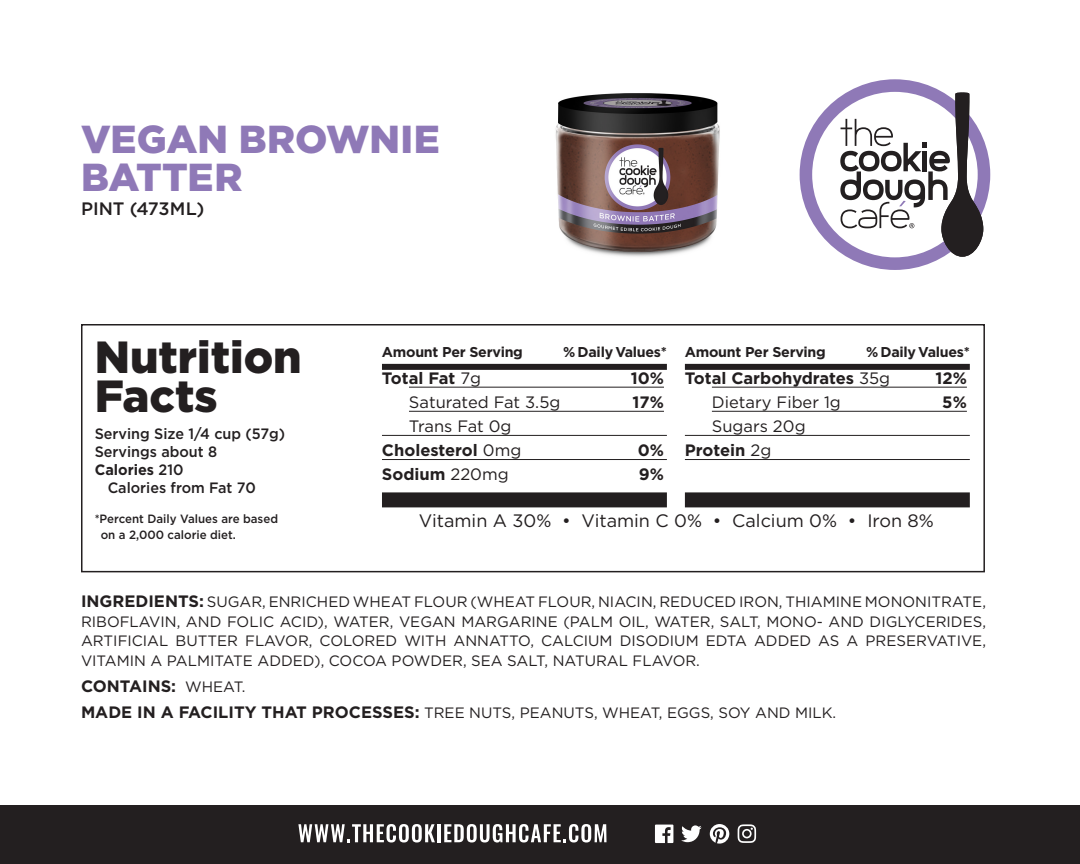
<style>
.page{position:relative;width:1080px;height:864px;background:#fff}
.page>*{position:absolute;margin:0;border:0;box-sizing:border-box;transform-origin:0 0}
.t1{font:900 45px "Gotham";color:#231f20}
.t2{font:900 39px/37.5px "Gotham";color:#8f79b7}
.vitamin{font:18px "Gotham";color:#231f20}
.Net_weight{font:500 18px "Gotham";color:#231f20}
.bold___with_Rule_ind{font:16.5px "Gotham";color:#231f20}
.bold___with_Rule{font:700 16.5px "Gotham";color:#231f20}
.bold___Top_line{font:700 16.5px "Gotham";color:#231f20}
.ingredients{font:700 16.5px "Gotham";color:#231f20}
.bold___with_Rule_ind-2{font:700 16.5px "Gotham";color:#231f20}
.ingredients-2{font:15px/19.5px "Gotham";color:#231f20;text-align:justify}
.serving_size{font:500 15px "Gotham";color:#231f20;scale:.96 1}
.serving_size-2{font:700 15px "Gotham";color:#231f20;scale:.96 1}
.amount_per{font:700 14.25px "Gotham";letter-spacing:-.02em;color:#231f20}
.Percent{font:500 12px/16.5px "Gotham";color:#231f20;scale:.96 1}
.s1{font-weight:400}
.s2{font-weight:500}
.s3{font-weight:700;font-size:16.5px}
.s4{font-weight:400;font-size:15px}
</style>
<div class="page">
<div style="left:0;top:806px;width:1080px;height:58px;background:#231f20"></div>
<svg style="left:298px;top:824px;width:137px;height:19px"></svg>
<hr style="left:437px;top:824px;width:4px;height:18px;background:#fff">
<svg style="left:444px;top:824px;width:163px;height:19px"></svg>
<svg style="left:655px;top:825px;width:18px;height:18px"></svg>
<svg style="left:681px;top:825px;width:21px;height:17px"></svg>
<svg style="left:710px;top:824px;width:19px;height:20px"></svg>
<svg style="left:738px;top:824px;width:18px;height:19px"></svg>
<svg style="left:779px;top:167px;width:212px;height:268px"></svg>
<svg style="left:800px;top:79px;width:190px;height:191px"></svg>
<div style="left:81px;top:324px;width:904px;height:248px;border:2px solid #231f20"></div>
<div style="left:382px;top:364px;width:285px;height:6px;background:#231f20"></div>
<hr style="left:409px;top:387px;width:255px;height:1px;background:#231f20">
<hr style="left:409px;top:411px;width:255px;height:1px;background:#231f20">
<hr style="left:382px;top:435px;width:285px;height:1px;background:#231f20">
<hr style="left:382px;top:459px;width:285px;height:1px;background:#231f20">
<div style="left:382px;top:492px;width:285px;height:15px;background:#231f20"></div>
<div style="left:685px;top:364px;width:285px;height:6px;background:#231f20"></div>
<hr style="left:712px;top:387px;width:255px;height:1px;background:#231f20">
<hr style="left:712px;top:411px;width:255px;height:1px;background:#231f20">
<hr style="left:685px;top:435px;width:285px;height:1px;background:#231f20">
<hr style="left:685px;top:459px;width:285px;height:1px;background:#231f20">
<div style="left:685px;top:492px;width:285px;height:15px;background:#231f20"></div>
<img style="left:555px;top:93px;width:165px;height:164px">
<p class="t2" style="left:81px;top:120px;width:360px">VEGAN BROWNIE<br>BATTER</p>
<p class="Net_weight" style="left:81px;top:197px;width:125px">PINT (473ML)</p>
<h1 class="t1" style="left:95px;top:326px;width:209px">Nutrition</h1>
<h1 class="t1" style="left:95px;top:365px;width:125px">Facts</h1>
<p class="amount_per" style="left:382px;top:343px;width:142px">Amount Per Serving</p>
<p class="amount_per" style="left:563px;top:343px;width:105px">% Daily Values*</p>
<p class="bold___Top_line" style="left:382px;top:367px;width:101px">Total Fat <span class="s1">7g</span></p>
<p class="bold___Top_line" style="left:631px;top:367px;width:35px">10%</p>
<p class="bold___with_Rule_ind" style="left:409px;top:391px;width:153px">Saturated Fat 3.5g</p>
<p class="bold___with_Rule_ind-2" style="left:633px;top:391px;width:33px">17%</p>
<p class="bold___with_Rule_ind" style="left:409px;top:416px;width:104px">Trans Fat 0g</p>
<p class="bold___with_Rule" style="left:382px;top:439px;width:141px">Cholesterol <span class="s1">0mg</span></p>
<p class="bold___with_Rule" style="left:638px;top:439px;width:28px">0%</p>
<p class="bold___with_Rule" style="left:382px;top:463px;width:128px">Sodium <span class="s1">220mg</span></p>
<p class="bold___with_Rule" style="left:639px;top:463px;width:27px">9%</p>
<p class="amount_per" style="left:685px;top:343px;width:142px">Amount Per Serving</p>
<p class="amount_per" style="left:866px;top:343px;width:105px">% Daily Values*</p>
<p class="bold___Top_line" style="left:685px;top:367px;width:207px">Total Carbohydrates <span class="s1">35g</span></p>
<p class="bold___Top_line" style="left:935px;top:367px;width:33px">12%</p>
<p class="bold___with_Rule_ind" style="left:712px;top:391px;width:130px">Dietary Fiber 1g</p>
<p class="bold___with_Rule_ind-2" style="left:942px;top:391px;width:26px">5%</p>
<p class="bold___with_Rule_ind" style="left:712px;top:416px;width:95px">Sugars 20g</p>
<p class="bold___with_Rule" style="left:685px;top:439px;width:88px">Protein <span class="s1">2g</span></p>
<p class="serving_size" style="left:95px;top:424px;width:200px">Serving Size 1/4 cup (57g)</p>
<p class="serving_size" style="left:95px;top:442px;width:129px">Servings about 8</p>
<p class="serving_size-2" style="left:95px;top:459px;width:94px">Calories <span class="s2">210</span></p>
<p class="serving_size" style="left:108px;top:478px;width:156px">Calories from Fat 70</p>
<p class="Percent" style="left:101px;top:510px;width:186px;text-indent:-6px">*Percent Daily Values are based on a 2,000 calorie diet.</p>
<p class="vitamin" style="left:419px;top:510px;width:517px">Vitamin A 30% • Vitamin C 0% • Calcium 0% • Iron 8%</p>
<p class="ingredients-2" style="left:81px;top:592px;width:907px"><span class="s3">INGREDIENTS:</span> SUGAR, ENRICHED WHEAT FLOUR (WHEAT FLOUR, NIACIN, REDUCED IRON, THIAMINE MONONITRATE, RIBOFLAVIN, AND FOLIC ACID), WATER, VEGAN MARGARINE (PALM OIL, WATER, SALT, MONO- AND DIGLYCERIDES, ARTIFICIAL BUTTER FLAVOR, COLORED WITH ANNATTO, CALCIUM DISODIUM EDTA ADDED AS A PRESERVATIVE, VITAMIN A PALMITATE ADDED), COCOA POWDER, SEA SALT, NATURAL FLAVOR.</p>
<p class="ingredients" style="left:81px;top:675px;width:166px">CONTAINS: <span class="s4">WHEAT.</span></p>
<p class="ingredients-2" style="left:81px;top:703px;width:757px"><span class="s3">MADE IN A FACILITY THAT PROCESSES:</span> TREE NUTS, PEANUTS, WHEAT, EGGS, SOY AND MILK.</p>
</div>
